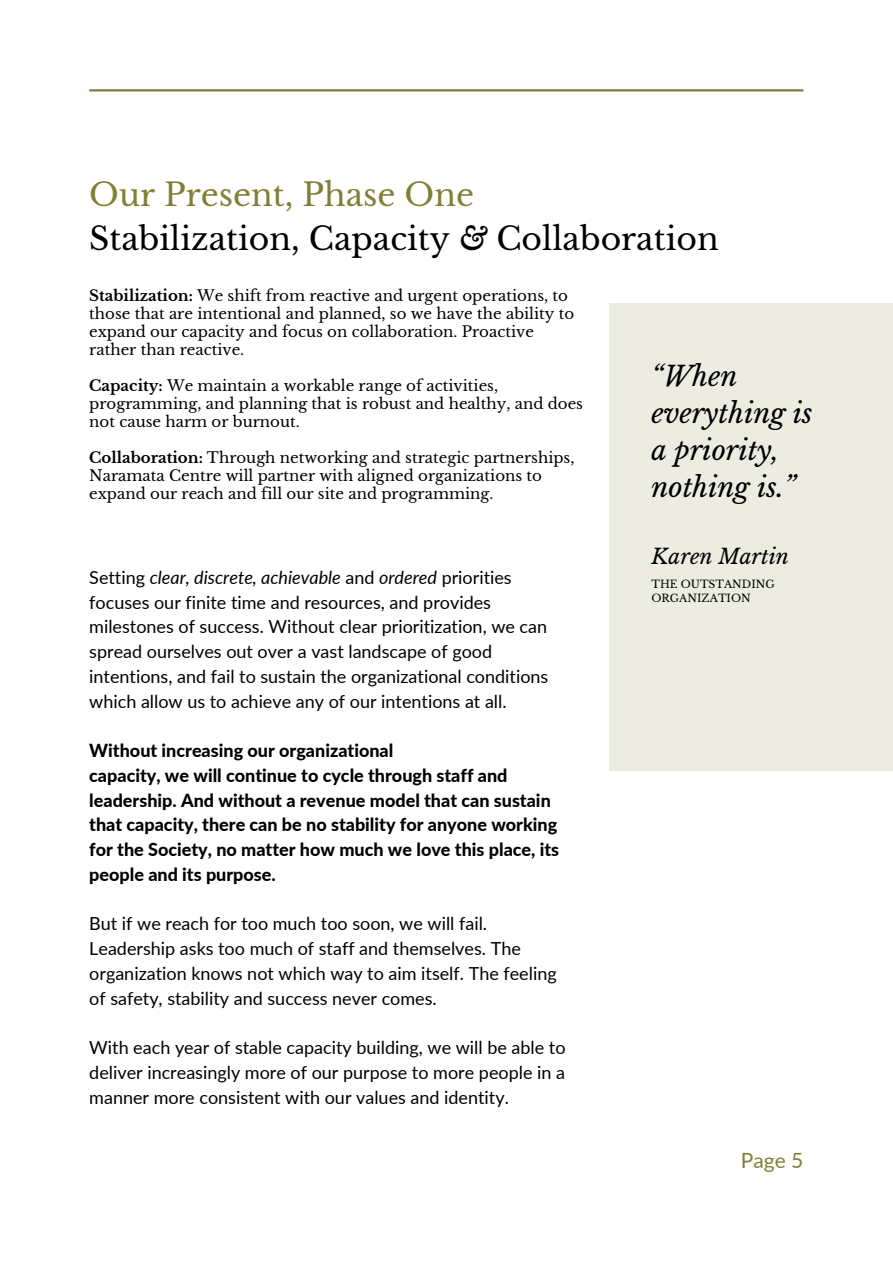
<style>
.page{position:relative;width:893px;height:1264px;background:#fff}
.page>*{position:absolute;margin:0;border:0;box-sizing:border-box;transform-origin:0 0}
.t1{font:31.5px "Libre Baskerville";color:#000}
.t2{font:31.5px "Libre Baskerville";color:#817f35}
.t3{font:italic 27.15px/37px "Libre Baskerville";color:#000}
.t4{font:21px "Lato";color:#817f35}
.t5{font:italic 20.85px "Libre Baskerville";color:#000}
.t6{font:18px/24.8px "Lato";color:#000}
.t7{font:800 18px/24.8px "Lato";color:#000}
.t8{font:15px/18px "Libre Baskerville";color:#000}
.t9{font:10.65px/14.4px "Libre Baskerville";color:#000}
.s1{font-style:italic}
.s2{font-weight:700}
</style>
<div class="page">
<hr style="left:89px;top:89px;width:714px;height:2px;background:#817f35">
<div style="left:608px;top:304px;width:284px;height:467px;background:#ecece1"></div>
<p class="t2" style="left:89px;top:176px;width:386px">Our Present, Phase One</p>
<p class="t1" style="left:89px;top:219px;width:631px">Stabilization, Capacity <span class="s1">&amp;</span> Collaboration</p>
<p class="t8" style="left:89px;top:287px;width:486px"><span class="s2">Stabilization:</span> We shift from reactive and urgent operations, to those that are intentional and planned, so we have the ability to expand our capacity and focus on collaboration. Proactive rather than reactive.</p>
<p class="t8" style="left:89px;top:377px;width:495px"><span class="s2">Capacity:</span> We maintain a workable range of activities, programming, and planning that is robust and healthy, and does not cause harm or burnout.</p>
<p class="t8" style="left:89px;top:449px;width:486px"><span class="s2">Collaboration:</span> Through networking and strategic partnerships,<br>Naramata Centre will partner with aligned organizations to expand our reach and fill our site and programming.</p>
<p class="t6" style="left:89px;top:564px;width:460px">Setting <span class="s1">clear, discrete, achievable</span> and <span class="s1">ordered</span> priorities focuses our finite time and resources, and provides milestones of success. Without clear prioritization, we can spread ourselves out over a vast landscape of good intentions, and fail to sustain the organizational conditions which allow us to achieve any of our intentions at all.</p>
<p class="t7" style="left:89px;top:737px;width:305px">Without increasing our organizational</p>
<p class="t7" style="left:89px;top:762px;width:471px">capacity, we will continue to cycle through staff and leadership. And without a revenue model that can sustain that capacity, there can be no stability for anyone working for the Society, no matter how much we love this place, its people and its purpose.</p>
<p class="t6" style="left:89px;top:911px;width:469px">But if we reach for too much too soon, we will fail.<br>Leadership asks too much of staff and themselves. The organization knows not which way to aim itself. The feeling of safety, stability and success never comes.</p>
<p class="t6" style="left:89px;top:1034px;width:478px;text-align:justify">With each year of stable capacity building, we will be able to deliver increasingly more of our purpose to more people in a manner more consistent with our values and identity.</p>
<p class="t3" style="left:651px;top:358px;width:163px">“When everything is</p>
<p class="t3" style="left:651px;top:432px;width:129px">a priority,</p>
<p class="t3" style="left:651px;top:469px;width:146px">nothing is.”</p>
<p class="t5" style="left:651px;top:543px;width:139px">Karen Martin</p>
<p class="t9" style="left:651px;top:576px;width:125px">THE OUTSTANDING<br>ORGANIZATION</p>
<p class="t4" style="left:740px;top:1147px;width:64px">Page 5</p>
</div>
